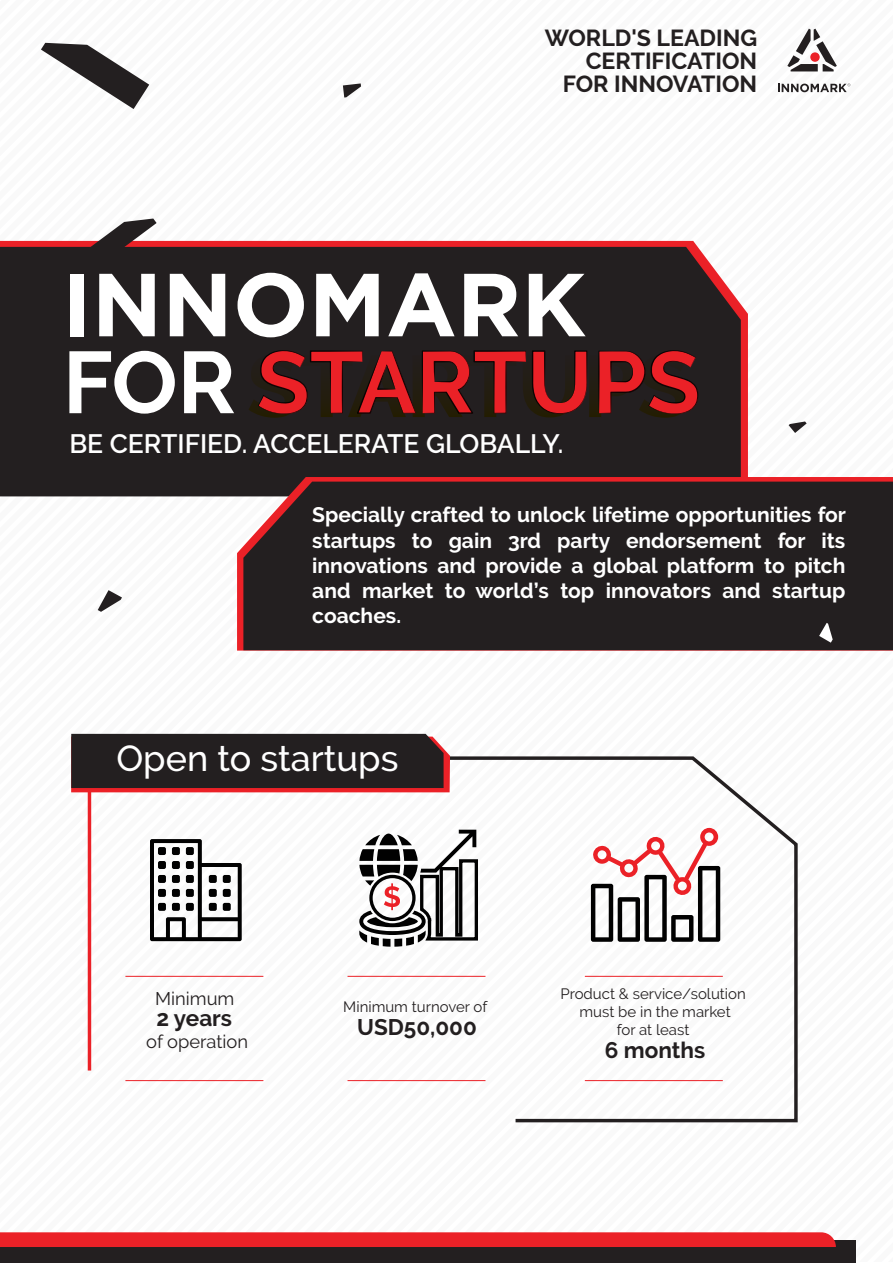
<style>
.page{position:relative;width:893px;height:1263px;background:#fff}
.page>*{position:absolute;margin:0;border:0;box-sizing:border-box;transform-origin:0 0}
.t1{font:700 87.3px "Raleway";color:#eb2127}
.t2{font:500 36px "Raleway";color:#fff}
.t3{font:600 26.55px "Raleway";color:#fff}
.t4{font:700 23.1px/23.2px "Raleway";color:#231f20;text-align:right}
.t5{font:700 22.5px "Raleway";color:#231f20}
.t6{font:700 21px/25.2px "Raleway";color:#fff;text-align:justify}
.t7{font:18.3px "Raleway";color:#231f20}
.t8{font:15px/18px "Raleway";color:#231f20;text-align:center}
.s1{color:#fff}
</style>
<div class="page">
<svg style="left:0;top:241px;width:748px;height:236px;background:#ea3e43"></svg>
<div style="left:0;top:1240px;width:856px;height:23px;background:#231f20"></div>
<svg style="left:0;top:1232px;width:836px;height:15px;background:#eb262c"></svg>
<div style="left:0;top:247px;width:741px;height:249px;background:#231f20"></div>
<svg style="left:789px;top:421px;width:18px;height:12px"></svg>
<svg style="left:343px;top:83px;width:18px;height:15px"></svg>
<svg style="left:41px;top:43px;width:108px;height:66px"></svg>
<svg style="left:787px;top:29px;width:50px;height:42px"></svg>
<div style="left:810px;top:52px;width:10px;height:10px;background:#eb2127;border-radius:50%"></div>
<svg style="left:778px;top:83px;width:72px;height:9px"></svg>
<svg style="left:237px;top:477px;width:656px;height:174px;background:#cb373b"></svg>
<div style="left:243px;top:482px;width:650px;height:168px;background:#231f20"></div>
<svg style="left:248px;top:350px;width:450px;height:68px;background:#201c18"></svg>
<div style="left:70px;top:274px;width:14px;height:62px;background:#fff"></div>
<svg style="left:83px;top:219px;width:74px;height:117px"></svg>
<svg style="left:170px;top:274px;width:55px;height:62px"></svg>
<svg style="left:238px;top:273px;width:66px;height:64px"></svg>
<svg style="left:316px;top:274px;width:63px;height:62px"></svg>
<svg style="left:388px;top:273px;width:67px;height:63px"></svg>
<svg style="left:464px;top:274px;width:54px;height:62px"></svg>
<svg style="left:529px;top:274px;width:57px;height:62px"></svg>
<svg style="left:819px;top:623px;width:14px;height:20px"></svg>
<svg style="left:429px;top:858px;width:16px;height:83px"></svg>
<hr style="left:347px;top:976px;width:138px;height:1px;background:#eb2127">
<hr style="left:125px;top:1080px;width:138px;height:1px;background:#eb2127">
<hr style="left:347px;top:1080px;width:138px;height:1px;background:#eb2127">
<svg style="left:445px;top:756px;width:353px;height:367px"></svg>
<svg style="left:86px;top:792px;width:343px;height:279px"></svg>
<svg style="left:71px;top:734px;width:379px;height:58px;background:#352123"></svg>
<svg style="left:98px;top:590px;width:24px;height:22px"></svg>
<p class="t4" style="left:545px;top:26px;width:214px">WORLD'S LEADING<br>CERTIFICATION<br>FOR INNOVATION</p>
<h1 class="t1" style="left:63px;top:333px;width:639px"><span class="s1">FOR</span> STARTUPS</h1>
<p class="t3" style="left:69px;top:429px;width:496px">BE CERTIFIED. ACCELERATE GLOBALLY.</p>
<p class="t6" style="left:312px;top:502px;width:535px">Specially crafted to unlock lifetime opportunities for startups to gain 3rd party endorsement for its innovations and provide a global platform to pitch and market to world’s top innovators and startup coaches.</p>
<h2 class="t2" style="left:117px;top:737px;width:283px">Open to startups</h2>
<p class="t7" style="left:155px;top:988px;width:81px">Minimum</p>
<p class="t5" style="left:156px;top:1006px;width:77px">2 years</p>
<p class="t7" style="left:146px;top:1031px;width:103px">of operation</p>
<p class="t8" style="left:343px;top:997px;width:146px">Minimum turnover of</p>
<p class="t5" style="left:357px;top:1014px;width:121px">USD50,000</p>
<p class="t8" style="left:561px;top:984px;width:187px">Product &amp; service/solution must be in the market<br>for at least</p>
<p class="t5" style="left:605px;top:1037px;width:102px">6 months</p>
</div>
